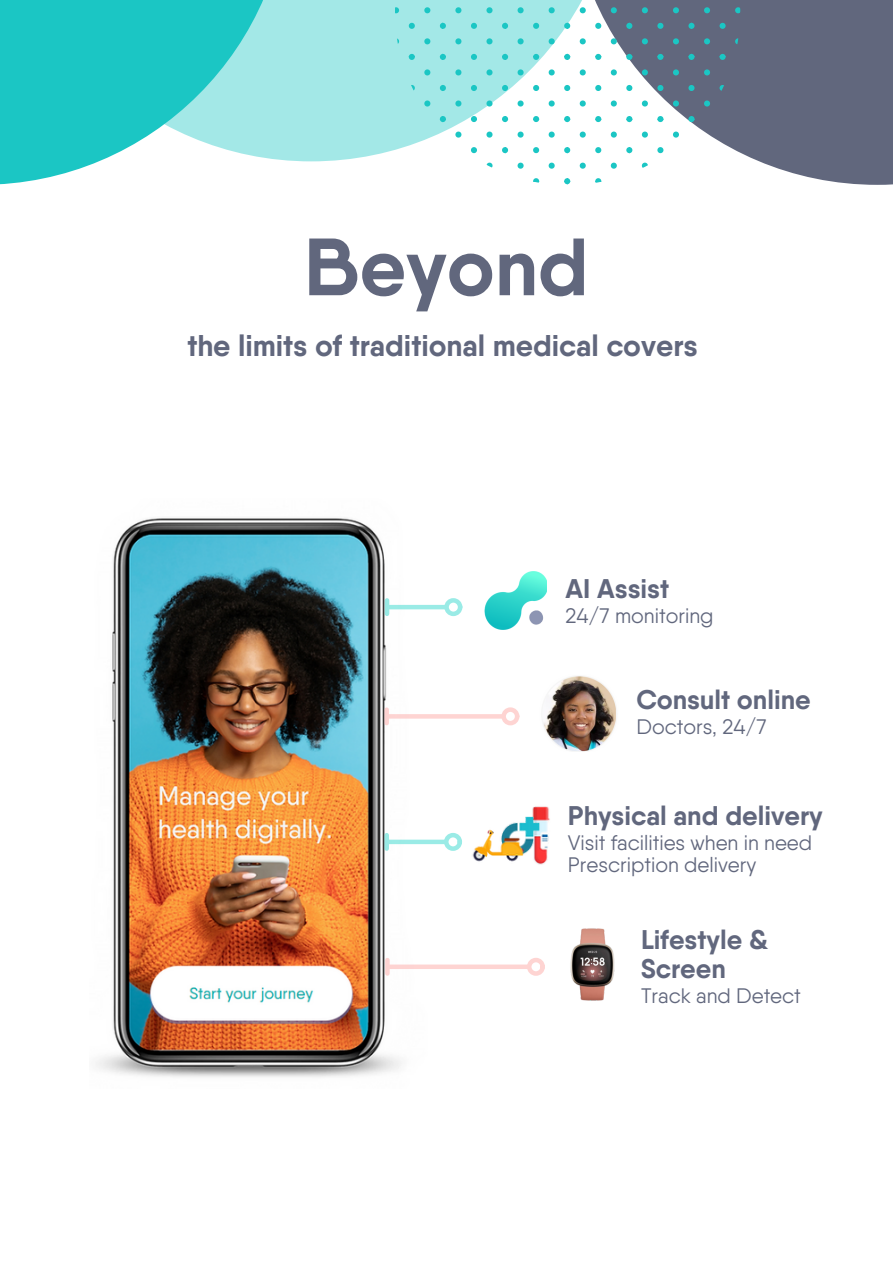
<style>
.page{position:relative;width:893px;height:1264px;background:#fff}
.page>*{position:absolute;margin:0;border:0;box-sizing:border-box;transform-origin:0 0}
.t1{font:700 81px "Qanelas";color:#61677d}
.t2{font:700 30px "Qanelas";color:#61677d}
.t3{font:700 27px/29.2px "Qanelas";color:#61677d}
.t4{font:21px "Qanelas";color:#61677d}
</style>
<div class="page">
<svg style="left:289px;top:0;width:280px;height:161px;fill:#a3e8e7"></svg>
<svg style="left:569px;top:0;width:323px;height:185px;fill:#61677d"></svg>
<svg style="left:0;top:0;width:289px;height:185px;fill:#1bc6c4"></svg>
<svg style="left:719px;top:23px;width:6px;height:6px"></svg>
<svg style="left:704px;top:38px;width:6px;height:6px"></svg>
<svg style="left:735px;top:38px;width:5px;height:6px"></svg>
<svg style="left:704px;top:7px;width:6px;height:6px"></svg>
<svg style="left:735px;top:7px;width:5px;height:6px"></svg>
<svg style="left:719px;top:85px;width:6px;height:6px"></svg>
<svg style="left:704px;top:100px;width:6px;height:6px"></svg>
<svg style="left:735px;top:100px;width:5px;height:6px"></svg>
<svg style="left:704px;top:69px;width:6px;height:6px"></svg>
<svg style="left:735px;top:69px;width:5px;height:6px"></svg>
<svg style="left:719px;top:54px;width:6px;height:6px"></svg>
<svg style="left:719px;top:147px;width:6px;height:6px"></svg>
<svg style="left:704px;top:163px;width:6px;height:6px"></svg>
<svg style="left:735px;top:163px;width:5px;height:6px"></svg>
<svg style="left:704px;top:132px;width:6px;height:6px"></svg>
<svg style="left:735px;top:132px;width:5px;height:6px"></svg>
<svg style="left:719px;top:116px;width:6px;height:6px"></svg>
<svg style="left:719px;top:178px;width:6px;height:6px"></svg>
<svg style="left:688px;top:23px;width:6px;height:6px"></svg>
<svg style="left:657px;top:23px;width:6px;height:6px"></svg>
<svg style="left:641px;top:38px;width:7px;height:6px"></svg>
<svg style="left:673px;top:38px;width:6px;height:6px"></svg>
<svg style="left:641px;top:7px;width:7px;height:6px"></svg>
<svg style="left:673px;top:7px;width:6px;height:6px"></svg>
<svg style="left:688px;top:85px;width:6px;height:6px"></svg>
<svg style="left:657px;top:85px;width:6px;height:6px"></svg>
<svg style="left:641px;top:100px;width:7px;height:6px"></svg>
<svg style="left:673px;top:100px;width:6px;height:6px"></svg>
<svg style="left:641px;top:69px;width:7px;height:6px"></svg>
<svg style="left:673px;top:69px;width:6px;height:6px"></svg>
<svg style="left:688px;top:54px;width:6px;height:6px"></svg>
<svg style="left:657px;top:54px;width:6px;height:6px"></svg>
<svg style="left:688px;top:147px;width:6px;height:6px"></svg>
<svg style="left:657px;top:147px;width:6px;height:6px"></svg>
<svg style="left:641px;top:163px;width:7px;height:6px"></svg>
<svg style="left:673px;top:163px;width:6px;height:6px"></svg>
<svg style="left:641px;top:132px;width:7px;height:6px"></svg>
<svg style="left:673px;top:132px;width:6px;height:6px"></svg>
<svg style="left:688px;top:116px;width:6px;height:6px"></svg>
<svg style="left:657px;top:116px;width:6px;height:6px"></svg>
<svg style="left:688px;top:178px;width:6px;height:6px"></svg>
<svg style="left:657px;top:178px;width:6px;height:6px"></svg>
<svg style="left:626px;top:23px;width:6px;height:6px"></svg>
<svg style="left:595px;top:23px;width:6px;height:6px"></svg>
<svg style="left:579px;top:38px;width:6px;height:6px"></svg>
<svg style="left:610px;top:38px;width:6px;height:6px"></svg>
<svg style="left:579px;top:7px;width:6px;height:6px"></svg>
<svg style="left:610px;top:7px;width:6px;height:6px"></svg>
<svg style="left:626px;top:85px;width:6px;height:6px"></svg>
<svg style="left:595px;top:85px;width:6px;height:6px"></svg>
<svg style="left:579px;top:100px;width:6px;height:6px"></svg>
<svg style="left:610px;top:100px;width:6px;height:6px"></svg>
<svg style="left:579px;top:69px;width:6px;height:6px"></svg>
<svg style="left:610px;top:69px;width:6px;height:6px"></svg>
<svg style="left:626px;top:54px;width:6px;height:6px"></svg>
<svg style="left:595px;top:54px;width:6px;height:6px"></svg>
<svg style="left:626px;top:147px;width:6px;height:6px"></svg>
<svg style="left:595px;top:147px;width:6px;height:6px"></svg>
<svg style="left:579px;top:163px;width:6px;height:6px"></svg>
<svg style="left:610px;top:163px;width:6px;height:6px"></svg>
<svg style="left:579px;top:132px;width:6px;height:6px"></svg>
<svg style="left:610px;top:132px;width:6px;height:6px"></svg>
<svg style="left:626px;top:116px;width:6px;height:6px"></svg>
<svg style="left:595px;top:116px;width:6px;height:6px"></svg>
<svg style="left:626px;top:178px;width:6px;height:6px"></svg>
<svg style="left:595px;top:178px;width:6px;height:6px"></svg>
<svg style="left:564px;top:23px;width:6px;height:6px"></svg>
<svg style="left:533px;top:23px;width:6px;height:6px"></svg>
<svg style="left:517px;top:38px;width:6px;height:6px"></svg>
<svg style="left:548px;top:38px;width:6px;height:6px"></svg>
<svg style="left:517px;top:7px;width:6px;height:6px"></svg>
<svg style="left:548px;top:7px;width:6px;height:6px"></svg>
<svg style="left:564px;top:85px;width:6px;height:6px"></svg>
<svg style="left:533px;top:85px;width:6px;height:6px"></svg>
<svg style="left:517px;top:100px;width:6px;height:6px"></svg>
<svg style="left:548px;top:100px;width:6px;height:6px"></svg>
<svg style="left:517px;top:69px;width:6px;height:6px"></svg>
<svg style="left:548px;top:69px;width:6px;height:6px"></svg>
<svg style="left:564px;top:54px;width:6px;height:6px"></svg>
<svg style="left:533px;top:54px;width:6px;height:6px"></svg>
<svg style="left:564px;top:147px;width:6px;height:6px"></svg>
<svg style="left:533px;top:147px;width:6px;height:6px"></svg>
<svg style="left:517px;top:163px;width:6px;height:6px"></svg>
<svg style="left:548px;top:163px;width:6px;height:6px"></svg>
<svg style="left:517px;top:132px;width:6px;height:6px"></svg>
<svg style="left:548px;top:132px;width:6px;height:6px"></svg>
<svg style="left:564px;top:116px;width:6px;height:6px"></svg>
<svg style="left:533px;top:116px;width:6px;height:6px"></svg>
<svg style="left:564px;top:178px;width:6px;height:6px"></svg>
<svg style="left:533px;top:178px;width:6px;height:5px"></svg>
<svg style="left:502px;top:23px;width:6px;height:6px"></svg>
<svg style="left:471px;top:23px;width:6px;height:6px"></svg>
<svg style="left:455px;top:38px;width:6px;height:6px"></svg>
<svg style="left:486px;top:38px;width:6px;height:6px"></svg>
<svg style="left:455px;top:7px;width:6px;height:6px"></svg>
<svg style="left:486px;top:7px;width:6px;height:6px"></svg>
<svg style="left:502px;top:85px;width:6px;height:6px"></svg>
<svg style="left:471px;top:85px;width:6px;height:6px"></svg>
<svg style="left:455px;top:100px;width:6px;height:6px"></svg>
<svg style="left:486px;top:100px;width:6px;height:6px"></svg>
<svg style="left:455px;top:69px;width:6px;height:6px"></svg>
<svg style="left:486px;top:69px;width:6px;height:6px"></svg>
<svg style="left:502px;top:54px;width:6px;height:6px"></svg>
<svg style="left:471px;top:54px;width:6px;height:6px"></svg>
<svg style="left:502px;top:147px;width:6px;height:6px"></svg>
<svg style="left:471px;top:147px;width:6px;height:6px"></svg>
<svg style="left:486px;top:163px;width:6px;height:5px"></svg>
<svg style="left:455px;top:132px;width:6px;height:6px"></svg>
<svg style="left:486px;top:132px;width:6px;height:6px"></svg>
<svg style="left:502px;top:116px;width:6px;height:6px"></svg>
<svg style="left:471px;top:116px;width:6px;height:6px"></svg>
<svg style="left:440px;top:23px;width:6px;height:6px"></svg>
<svg style="left:409px;top:23px;width:6px;height:6px"></svg>
<svg style="left:395px;top:38px;width:4px;height:6px"></svg>
<svg style="left:424px;top:38px;width:6px;height:6px"></svg>
<svg style="left:395px;top:7px;width:4px;height:6px"></svg>
<svg style="left:424px;top:7px;width:6px;height:6px"></svg>
<svg style="left:440px;top:85px;width:6px;height:6px"></svg>
<svg style="left:409px;top:85px;width:6px;height:6px"></svg>
<svg style="left:395px;top:100px;width:4px;height:6px"></svg>
<svg style="left:424px;top:100px;width:6px;height:6px"></svg>
<svg style="left:395px;top:69px;width:4px;height:6px"></svg>
<svg style="left:424px;top:69px;width:6px;height:6px"></svg>
<svg style="left:440px;top:54px;width:6px;height:6px"></svg>
<svg style="left:409px;top:54px;width:6px;height:6px"></svg>
<svg style="left:440px;top:147px;width:6px;height:6px"></svg>
<svg style="left:409px;top:147px;width:6px;height:6px"></svg>
<svg style="left:395px;top:132px;width:4px;height:6px"></svg>
<svg style="left:424px;top:132px;width:6px;height:6px"></svg>
<svg style="left:440px;top:116px;width:6px;height:6px"></svg>
<svg style="left:409px;top:116px;width:6px;height:6px"></svg>
<img style="left:484px;top:572px;width:62px;height:57px">
<img style="left:96px;top:518px;width:335px;height:559px">
<img style="left:543px;top:676px;width:73px;height:75px">
<hr style="left:388px;top:605px;width:57px;height:4px;background:#9aebe6">
<hr style="left:385px;top:600px;width:4px;height:14px;background:#99eae5">
<div style="left:444px;top:598px;width:18px;height:18px;border:5px solid #34d8cd;border-radius:50%"></div>
<hr style="left:388px;top:714px;width:114px;height:4px;background:#fed4d2">
<div style="left:384px;top:709px;width:5px;height:14px;background:#fdd3d1"></div>
<div style="left:501px;top:707px;width:18px;height:18px;border:4px solid #fda8a5;border-radius:50%"></div>
<div style="left:388px;top:839px;width:57px;height:5px;background:#9aebe6"></div>
<div style="left:384px;top:835px;width:5px;height:13px;background:#99eae5"></div>
<div style="left:444px;top:832px;width:18px;height:18px;border:5px solid #34d8cd;border-radius:50%"></div>
<div style="left:388px;top:964px;width:140px;height:5px;background:#fed4d2"></div>
<hr style="left:385px;top:960px;width:4px;height:13px;background:#fdd3d1">
<div style="left:527px;top:957px;width:18px;height:18px;border:4px solid #fda8a5;border-radius:50%"></div>
<img style="left:532px;top:806px;width:18px;height:59px">
<img style="left:528px;top:815px;width:13px;height:41px">
<img style="left:472px;top:816px;width:56px;height:46px">
<img style="left:570px;top:928px;width:45px;height:73px">
<p class="t1" style="left:304px;top:216px;width:286px">Beyond</p>
<p class="t2" style="left:187px;top:327px;width:512px">the limits of traditional medical covers</p>
<p class="t3" style="left:565px;top:574px;width:105px">AI Assist</p>
<p class="t4" style="left:565px;top:603px;width:150px">24/7 monitoring</p>
<p class="t3" style="left:636px;top:685px;width:176px">Consult online</p>
<p class="t4" style="left:636px;top:714px;width:132px">Doctors, 24/7</p>
<p class="t3" style="left:567px;top:800px;width:256px">Physical and delivery</p>
<p class="t4" style="left:567px;top:829px;width:246px">Visit facilities when in need</p>
<p class="t4" style="left:567px;top:852px;width:190px">Prescription delivery</p>
<p class="t3" style="left:641px;top:924px;width:129px">Lifestyle &amp;<br>Screen</p>
<p class="t4" style="left:641px;top:983px;width:161px">Track and Detect</p>
</div>
